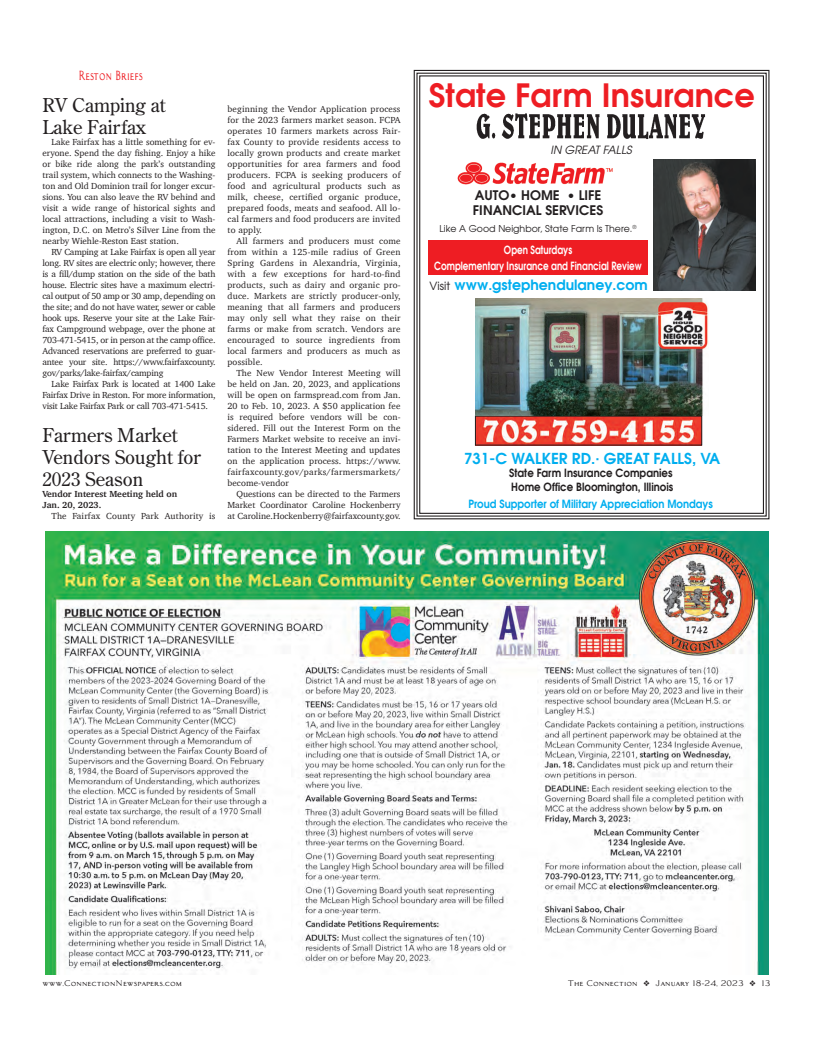
<style>
.page{position:relative;width:816px;height:1057px;background:#fff}
.page>*{position:absolute;margin:0;border:0;box-sizing:border-box;transform-origin:0 0}
.t1{font:600 32px "Avant Garde";color:#ee1d23}
.t2{font:19px/22px "Century Old Style";color:#231f20}
.t3{font:600 15.1px "Avant Garde";color:#00aeef}
.t4{font:600 14.1px "Avant Garde";color:#00aeef}
.t5{font:600 13.2px/15.8px "Avant Garde";color:#231f20}
.t6{font:13px "Architect Bold V";color:#ee1d23;scale:.7 1}
.t7{font:600 11.3px/13.5px "Avant Garde";color:#231f20;scale:.9 1}
.t8{font:600 11.3px/16.4px "Avant Garde";color:#fff;text-align:center;scale:.78 1}
.t9{font:600 11.3px "Avant Garde";color:#00aeef;scale:.9 1}
.t10{font:italic 11.3px "Avant Garde";color:#231f20}
.t11{font:11.3px "Avant Garde";color:#231f20}
.t12{font:9.4px "Avant Garde";color:#231f20}
.t13{font:9px/11px "Charter";color:#231f20;text-align:justify}
.t14{font:700 9px/11px "Charter";color:#231f20}
.t15{font:9px "Charter";letter-spacing:.02em;color:#231f20}
.t16{font:8px "Architect Bold V";color:#231f20}
</style>
<div class="page">
<svg style="left:414px;top:70px;width:355px;height:449px"></svg>
<div style="left:419px;top:75px;width:345px;height:439px;border:1px solid #231f20"></div>
<img style="left:476px;top:111px;width:230px;height:30px">
<img style="left:454px;top:158px;width:161px;height:29px">
<img style="left:653px;top:159px;width:102px;height:132px">
<img style="left:477px;top:418px;width:223px;height:25px">
<img style="left:475px;top:298px;width:233px;height:118px">
<div style="left:428px;top:240px;width:220px;height:35px;background:#ee1d23"></div>
<img style="left:45px;top:531px;width:723px;height:443px">
<h3 class="t6" style="left:78px;top:68px;width:94px">Reston Briefs</h3>
<h2 class="t2" style="left:42px;top:94px;width:125px">RV Camping at</h2>
<h2 class="t2" style="left:42px;top:116px;width:105px">Lake Fairfax</h2>
<p class="t13" style="left:42px;top:136px;width:174px;text-indent:9px">Lake Fairfax has a little something for ev&shy;eryone. Spend the day fishing. Enjoy a hike or bike ride along the park’s outstanding trail system, which connects to the Washing&shy;ton and Old Dominion trail for longer excur&shy;sions. You can also leave the RV behind and visit a wide range of historical sights and local attractions, including a visit to Wash&shy;ington, D.C. on Metro’s Silver Line from the nearby Wiehle-Reston East station.</p>
<p class="t13" style="left:42px;top:246px;width:175px;text-indent:9px">RV Camping at Lake Fairfax is open all year long. RV sites are electric only; however, there is a fill/dump station on the side of the bath house. Electric sites have a maximum electri&shy;cal output of 50 amp or 30 amp, depending on the site; and do not have water, sewer or cable hook ups. Reserve your site at the Lake Fair&shy;fax Campground webpage, over the phone at 703-471-5415, or in person at the camp office.<br>Advanced reservations are preferred to guar&shy;antee your site. https://www.fairfaxcounty. gov/parks/lake-fairfax/camping</p>
<p class="t13" style="left:42px;top:378px;width:175px;text-indent:9px">Lake Fairfax Park is located at 1400 Lake Fairfax Drive in Reston. For more information, visit Lake Fairfax Park or call 703-471-5415.</p>
<h2 class="t2" style="left:42px;top:424px;width:160px">Farmers Market<br>Vendors Sought for<br>2023 Season</h2>
<p class="t14" style="left:42px;top:488px;width:136px">Vendor Interest Meeting held on<br>Jan. 20, 2023.</p>
<p class="t15" style="left:51px;top:508px;width:166px">The Fairfax County Park Authority is</p>
<p class="t13" style="left:227px;top:103px;width:175px">beginning the Vendor Application process for the 2023 farmers market season. FCPA operates 10 farmers markets across Fair&shy;fax County to provide residents access to locally grown products and create market opportunities for area farmers and food producers. FCPA is seeking producers of food and agricultural products such as milk, cheese, certified organic produce, prepared foods, meats and seafood. All lo&shy;cal farmers and food producers are invited to apply.</p>
<p class="t13" style="left:227px;top:235px;width:175px;text-indent:9px">All farmers and producers must come from within a 125-mile radius of Green Spring Gardens in Alexandria, Virginia, with a few exceptions for hard-to-find products, such as dairy and organic pro&shy;duce. Markets are strictly producer-only, meaning that all farmers and producers may only sell what they raise on their farms or make from scratch. Vendors are encouraged to source ingredients from local farmers and producers as much as possible.</p>
<p class="t13" style="left:227px;top:367px;width:175px;text-indent:9px">The New Vendor Interest Meeting will be held on Jan. 20, 2023, and applications will be open on farmspread.com from Jan.<br>20 to Feb. 10, 2023. A $50 application fee is required before vendors will be con&shy;sidered. Fill out the Interest Form on the Farmers Market website to receive an invi&shy;tation to the Interest Meeting and updates on the application process. https://www. fairfaxcounty.gov/parks/farmersmarkets/ become-vendor</p>
<p class="t13" style="left:227px;top:488px;width:174px;text-indent:9px">Questions can be directed to the Farmers Market Coordinator Caroline Hockenberry at Caroline.Hockenberry@fairfaxcounty.gov.</p>
<h1 class="t1" style="left:429px;top:74px;width:327px">State Farm Insurance</h1>
<p class="t10" style="left:550px;top:143px;width:83px">IN GREAT FALLS</p>
<h3 class="t5" style="left:473px;top:186px;width:132px">AUTO• HOME • LIFE<br>FINANCIAL SERVICES</h3>
<p class="t12" style="left:439px;top:223px;width:199px">Like A Good Neighbor, State Farm Is There.<sup>®</sup></p>
<p class="t8" style="left:434px;top:241px;width:268px">Open Saturdays<br>Complementary Insurance and Financial Review</p>
<h3 class="t4" style="left:454px;top:276px;width:195px">www.gstephendulaney.com</h3>
<p class="t11" style="left:429px;top:279px;width:22px">Visit</p>
<h3 class="t3" style="left:464px;top:448px;width:258px">731-C WALKER RD.· GREAT FALLS, VA</h3>
<p class="t7" style="left:509px;top:466px;width:184px">State Farm Insurance Companies<br>Home Office Bloomington, Illinois</p>
<p class="t9" style="left:468px;top:496px;width:273px">Proud Supporter of Military Appreciation Mondays</p>
<p class="t16" style="left:42px;top:978px;width:141px">www.ConnectionNewspapers.com</p>
<p class="t16" style="left:568px;top:978px;width:204px">The Connection ❖ January 18-24, 2023 ❖ 13</p>
</div>
